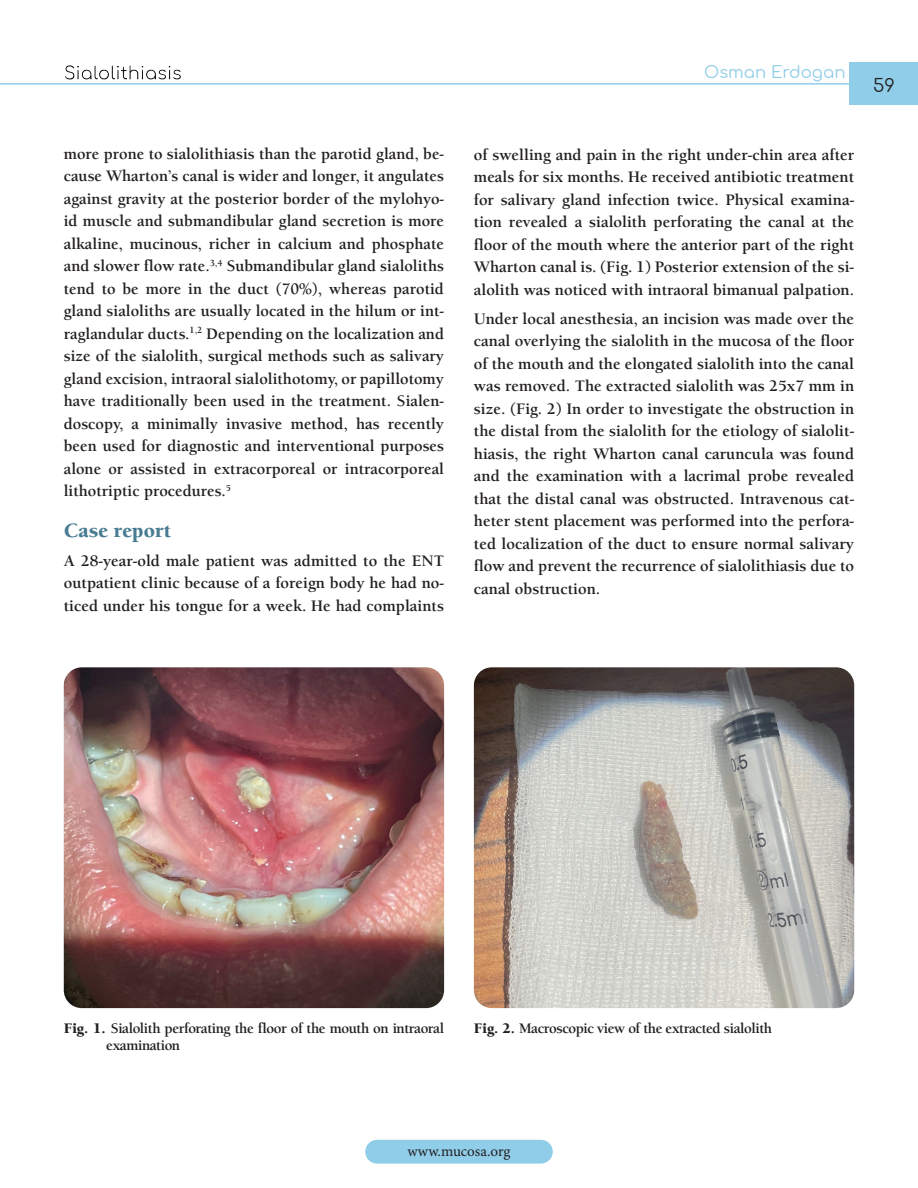
<style>
.page{position:relative;width:918px;height:1188px;background:#fff}
.page>*{position:absolute;margin:0;border:0;box-sizing:border-box;transform-origin:0 0}
.t1{font:21px "Berkeley Black Tr";color:#497c92}
.t2{font:18px "Comfortaa";color:#231f20}
.t3{font:16.5px/22.5px "Berkeley Bold Tr";color:#231f20;text-align:justify}
.t4{font:16.5px "Comfortaa";color:#90cde9}
.t5{font:15px/16.5px "Berkeley Bold Tr";letter-spacing:-.03em;color:#231f20}
.t6{font:15px "Minion Pro";color:#231f20}
.s1{font-family:"Berkeley Black Tr"}
</style>
<div class="page">
<div style="left:365px;top:1140px;width:188px;height:24px;background:#90cde9;border-radius:12px"></div>
<hr style="left:0;top:83px;width:918px;height:2px;background:#90cde9">
<div style="left:850px;top:63px;width:68px;height:42px;background:#90cde9"></div>
<div style="left:62px;top:63px;width:122px;height:19px;background:#231f20;opacity:.75"></div>
<img style="left:64px;top:667px;width:380px;height:341px">
<img style="left:474px;top:667px;width:380px;height:341px">
<p class="t3" style="left:64px;top:142px;width:382px">more prone to sialolithiasis than the parotid gland, be&shy;cause Wharton’s canal is wider and longer, it angulates against gravity at the posterior border of the mylohyo&shy;id muscle and submandibular gland secretion is more alkaline, mucinous, richer in calcium and phosphate and slower flow rate.<sup>3,4</sup> Submandibular gland sialoliths tend to be more in the duct (70%), whereas parotid gland sialoliths are usually located in the hilum or int&shy;raglandular ducts.<sup>1,2</sup> Depending on the localization and size of the sialolith, surgical methods such as salivary gland excision, intraoral sialolithotomy, or papillotomy have traditionally been used in the treatment. Sialen&shy;doscopy, a minimally invasive method, has recently been used for diagnostic and interventional purposes alone or assisted in extracorporeal or intracorporeal lithotriptic procedures.<sup>5</sup></p>
<p class="t1" style="left:64px;top:518px;width:109px">Case report</p>
<p class="t3" style="left:64px;top:549px;width:382px">A 28-year-old male patient was admitted to the ENT outpatient clinic because of a foreign body he had no&shy;ticed under his tongue for a week. He had complaints</p>
<p class="t4" style="left:704px;top:57px;width:143px">Osman Erdogan</p>
<p class="t2" style="left:873px;top:69px;width:23px">59</p>
<p class="t3" style="left:474px;top:143px;width:382px">of swelling and pain in the right under-chin area after meals for six months. He received antibiotic treatment for salivary gland infection twice. Physical examina&shy;tion revealed a sialolith perforating the canal at the floor of the mouth where the anterior part of the right Wharton canal is. (Fig. 1) Posterior extension of the si&shy;alolith was noticed with intraoral bimanual palpation.</p>
<p class="t3" style="left:474px;top:307px;width:382px">Under local anesthesia, an incision was made over the canal overlying the sialolith in the mucosa of the floor of the mouth and the elongated sialolith into the canal was removed. The extracted sialolith was 25x7 mm in size. (Fig. 2) In order to investigate the obstruction in the distal from the sialolith for the etiology of sialolit&shy;hiasis, the right Wharton canal caruncula was found and the examination with a lacrimal probe revealed that the distal canal was obstructed. Intravenous cat&shy;heter stent placement was performed into the perfora&shy;ted localization of the duct to ensure normal salivary flow and prevent the recurrence of sialolithiasis due to canal obstruction.</p>
<p class="t5" style="left:106px;top:1020px;width:339px;text-indent:-43px"><span class="s1">Fig. 1.</span> Sialolith perforating the floor of the mouth on intraoral examination</p>
<p class="t5" style="left:474px;top:1020px;width:300px"><span class="s1">Fig. 2.</span> Macroscopic view of the extracted sialolith</p>
<p class="t6" style="left:407px;top:1141px;width:105px">www.mucosa.org</p>
</div>
